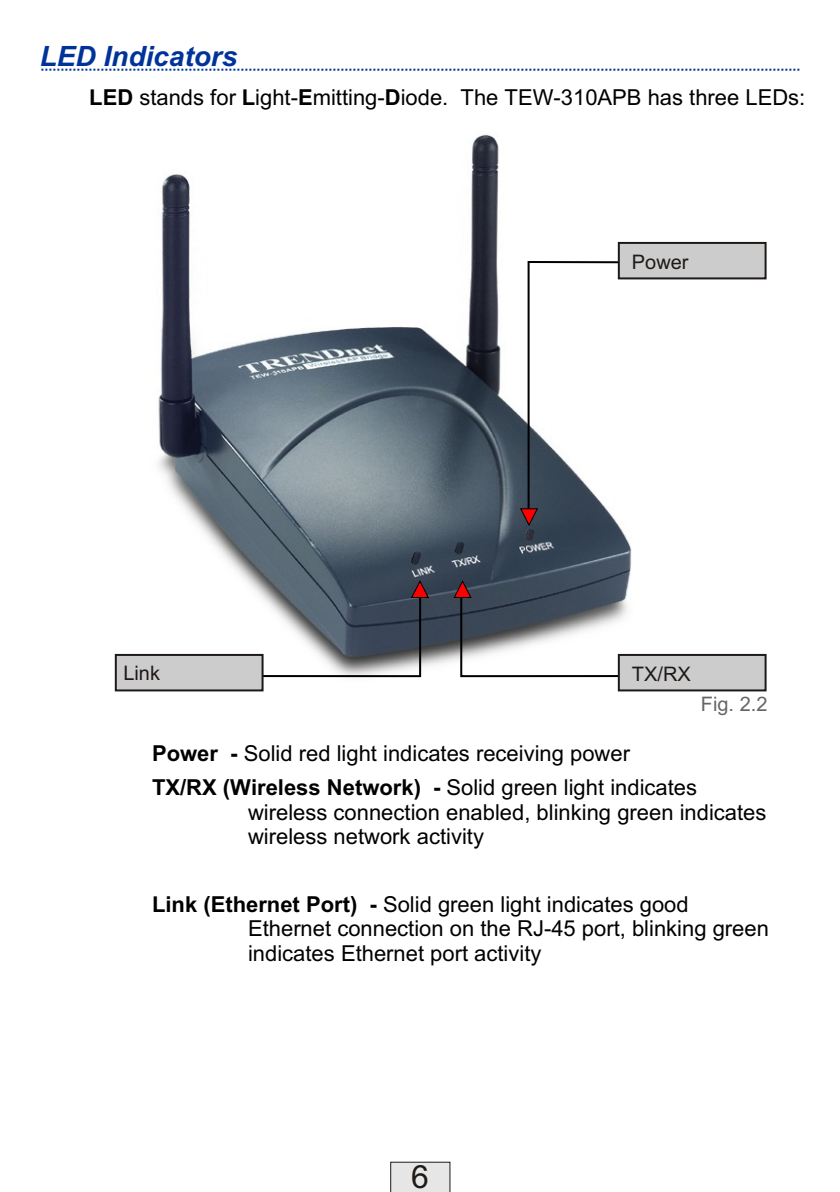
<style>
.page{position:relative;width:840px;height:1192px;background:#fff}
.page>*{position:absolute;margin:0;border:0;box-sizing:border-box;transform-origin:0 0}
.t1{font:32px "Arial";color:#1f1a17}
.t2{font:italic 700 28px "Arial";color:#039}
.t3{font:22px/24.6px "Arial";color:#000}
.t4{font:20px "Arial";color:#1f1a17}
.t5{font:20px "Arial";color:#666}
.s1{font-weight:700}
</style>
<div class="page">
<svg style="left:41px;top:69px;width:758px;height:2px"></svg>
<img style="left:148px;top:134px;width:487px;height:548px">
<svg style="left:520px;top:260px;width:129px;height:266px"></svg>
<div style="left:618px;top:242px;width:149px;height:37px;background:#ccc;border:2px solid #1f1a17"></div>
<svg style="left:454px;top:581px;width:205px;height:97px"></svg>
<div style="left:618px;top:654px;width:149px;height:37px;background:#ccc;border:2px solid #1f1a17"></div>
<svg style="left:223px;top:581px;width:206px;height:97px"></svg>
<div style="left:115px;top:654px;width:149px;height:37px;background:#ccc;border:2px solid #1f1a17"></div>
<svg style="left:390px;top:1162px;width:60px;height:30px;background:#dcdcdb"></svg>
<p class="t2" style="left:40px;top:46px;width:199px">LED Indicators</p>
<p class="t3" style="left:89px;top:87px;width:718px"><span class="s1">LED</span> stands for <span class="s1">L</span>ight-<span class="s1">E</span>mitting-<span class="s1">D</span>iode. The TEW-310APB has three LEDs:</p>
<p class="t4" style="left:632px;top:254px;width:58px">Power</p>
<p class="t4" style="left:123px;top:666px;width:38px">Link</p>
<p class="t4" style="left:632px;top:666px;width:60px">TX/RX</p>
<p class="t5" style="left:701px;top:696px;width:68px">Fig. 2.2</p>
<p class="t3" style="left:152px;top:739px;width:547px;line-height:33.8px"><span class="s1">Power -</span> Solid red light indicates receiving power<br><span class="s1">TX/RX (Wireless Network) -</span> Solid green light indicates</p>
<p class="t3" style="left:248px;top:802px;width:520px">wireless connection enabled, blinking green indicates wireless network activity</p>
<p class="t3" style="left:248px;top:894px;width:522px;text-indent:-96px"><span class="s1">Link (Ethernet Port) -</span> Solid green light indicates good<br>Ethernet connection on the RJ-45 port, blinking green indicates Ethernet port activity</p>
<h1 class="t1" style="left:411px;top:1165px;width:19px">6</h1>
</div>
